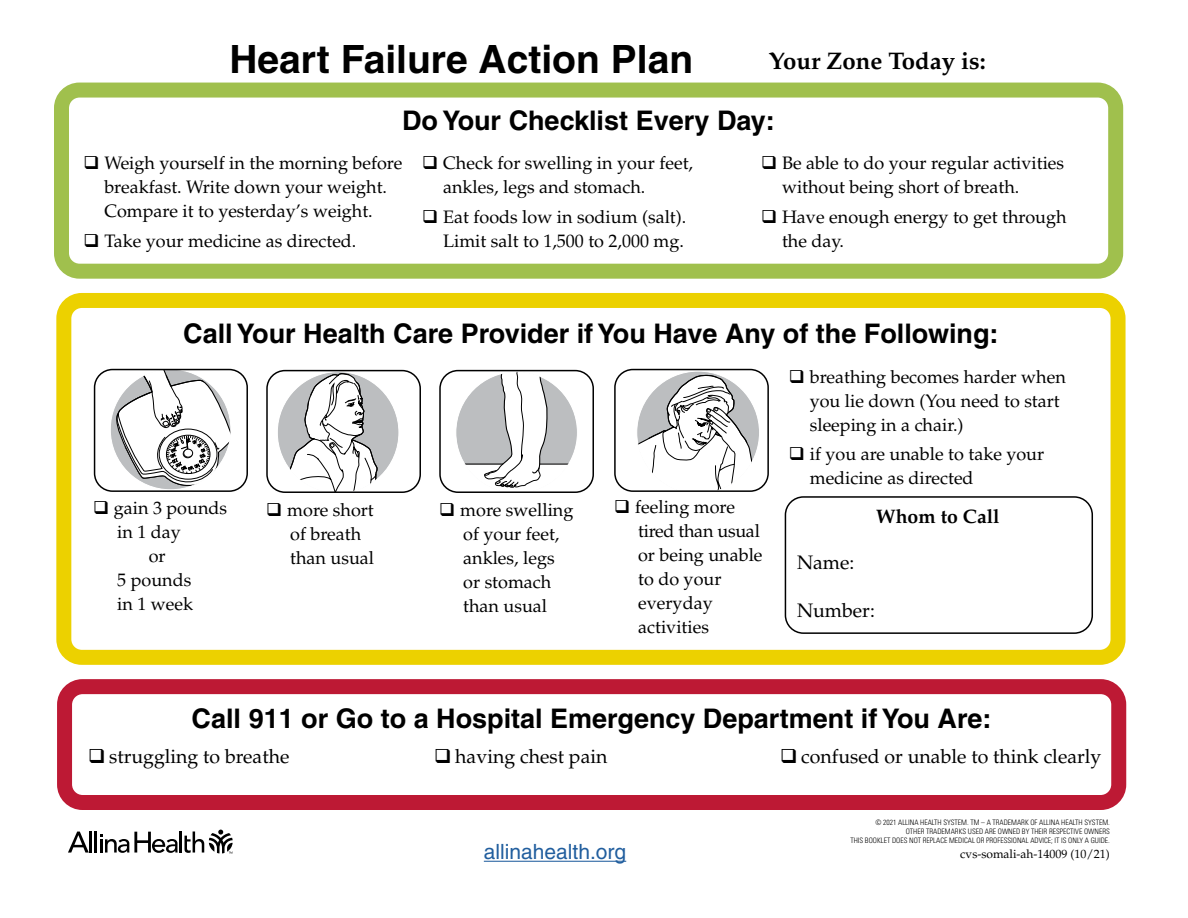
<style>
.page{position:relative;width:1188px;height:918px;background:#fff}
.page>*{position:absolute;margin:0;border:0;box-sizing:border-box;transform-origin:0 0}
.t1{font:700 39px "Helvetica";color:#000}
.t2{font:700 27px "Helvetica";color:#000}
.t3{font:700 24px "Palatino";color:#000}
.t4{font:21px "Helvetica";color:#215e9e}
.t5{font:19.5px "Palatino";color:#000}
.t6{font:700 19.5px "Palatino";color:#000}
.t7{font:18px/24px "Palatino";color:#000}
.t8{font:12px "Palatino";color:#000}
.t9{font:300 condensed 7.5px/9px "Univers";color:#000;text-align:right}
</style>
<div class="page">
<hr style="left:89px;top:831px;width:3px;height:22px;background:#000">
<hr style="left:95px;top:831px;width:2px;height:22px;background:#000">
<hr style="left:180px;top:831px;width:2px;height:22px;background:#000">
<svg style="left:184px;top:830px;width:49px;height:24px"></svg>
<svg style="left:68px;top:832px;width:21px;height:21px"></svg>
<svg style="left:100px;top:832px;width:78px;height:21px"></svg>
<div style="left:54px;top:83px;width:1069px;height:196px;border:15px solid #a0c04d;border-radius:18px"></div>
<div style="left:56px;top:293px;width:1070px;height:372px;border:15px solid #ecd100;border-radius:18px"></div>
<div style="left:57px;top:679px;width:1069px;height:131px;border:15px solid #bd1934;border-radius:18px"></div>
<svg style="left:277px;top:373px;width:122px;height:117px"></svg>
<div style="left:266px;top:370px;width:155px;height:123px;border:2px solid #000;border-radius:18px"></div>
<svg style="left:637px;top:372px;width:123px;height:117px"></svg>
<div style="left:614px;top:369px;width:155px;height:123px;border:2px solid #000;border-radius:18px"></div>
<svg style="left:456px;top:373px;width:121px;height:115px"></svg>
<div style="left:439px;top:370px;width:155px;height:123px;border:2px solid #000;border-radius:18px"></div>
<svg style="left:111px;top:372px;width:120px;height:117px"></svg>
<div style="left:94px;top:369px;width:154px;height:123px;border:2px solid #000;border-radius:18px"></div>
<div style="left:785px;top:496px;width:308px;height:138px;border:2px solid #000;border-radius:18px"></div>
<hr style="left:484px;top:861px;width:142px;height:1px;background:#215e9e">
<h1 class="t1" style="left:229px;top:36px;width:465px">Heart Failure Action Plan</h1>
<h3 class="t3" style="left:769px;top:47px;width:218px">Your Zone Today is:</h3>
<h2 class="t2" style="left:402px;top:104px;width:374px">Do Your Checklist Every Day:</h2>
<p class="t7" style="left:104px;top:152px;width:299px">Weigh yourself in the morning before breakfast. Write down your weight.<br>Compare it to yesterday’s weight.</p>
<p class="t7" style="left:104px;top:229px;width:254px">Take your medicine as directed.</p>
<p class="t7" style="left:443px;top:152px;width:251px">Check for swelling in your feet, ankles, legs and stomach.</p>
<p class="t7" style="left:443px;top:205px;width:245px">Eat foods low in sodium (salt).<br>Limit salt to 1,500 to 2,000 mg.</p>
<p class="t7" style="left:782px;top:152px;width:284px">Be able to do your regular activities without being short of breath.</p>
<p class="t7" style="left:782px;top:205px;width:286px">Have enough energy to get through the day.</p>
<h2 class="t2" style="left:183px;top:317px;width:817px">Call Your Health Care Provider if You Have Any of the Following:</h2>
<p class="t7" style="left:93px;top:497px;width:135px">❑ gain 3 pounds</p>
<p class="t7" style="left:117px;top:521px;width:65px">in 1 day</p>
<p class="t7" style="left:149px;top:545px;width:18px">or</p>
<p class="t7" style="left:117px;top:569px;width:76px">5 pounds</p>
<p class="t7" style="left:117px;top:593px;width:77px">in 1 week</p>
<p class="t7" style="left:290px;top:498px;width:85px;text-indent:-24px">❑ more short of breath than usual</p>
<p class="t7" style="left:638px;top:496px;width:126px;text-indent:-24px">❑ feeling more tired than usual or being unable to do your everyday activities</p>
<p class="t7" style="left:439px;top:498px;width:136px;text-align:center">❑ more swelling of your feet, ankles, legs<br>or stomach<br>than usual</p>
<p class="t7" style="left:810px;top:365px;width:258px">breathing becomes harder when you lie down (You need to start sleeping in a chair.)</p>
<p class="t7" style="left:810px;top:442px;width:236px">if you are unable to take your medicine as directed</p>
<p class="t6" style="left:876px;top:505px;width:125px">Whom to Call</p>
<p class="t5" style="left:797px;top:551px;width:59px">Name:</p>
<p class="t5" style="left:797px;top:599px;width:79px">Number:</p>
<h2 class="t2" style="left:192px;top:702px;width:801px">Call 911 or Go to a Hospital Emergency Department if You Are:</h2>
<p class="t5" style="left:109px;top:745px;width:182px">struggling to breathe</p>
<p class="t5" style="left:455px;top:745px;width:154px">having chest pain</p>
<p class="t5" style="left:801px;top:745px;width:302px">confused or unable to think clearly</p>
<p class="t4" style="left:484px;top:840px;width:144px">allinahealth.org</p>
<p class="t9" style="left:850px;top:818px;width:261px">© 2021 ALLINA HEALTH SYSTEM. TM – A TRADEMARK OF ALLINA HEALTH SYSTEM.<br>OTHER TRADEMARKS USED ARE OWNED BY THEIR RESPECTIVE OWNERS<br>THIS BOOKLET DOES NOT REPLACE MEDICAL OR PROFESSIONAL ADVICE; IT IS ONLY A GUIDE.</p>
<p class="t8" style="left:960px;top:846px;width:151px">cvs-somali-ah-14009 (10/21)</p>
</div>
